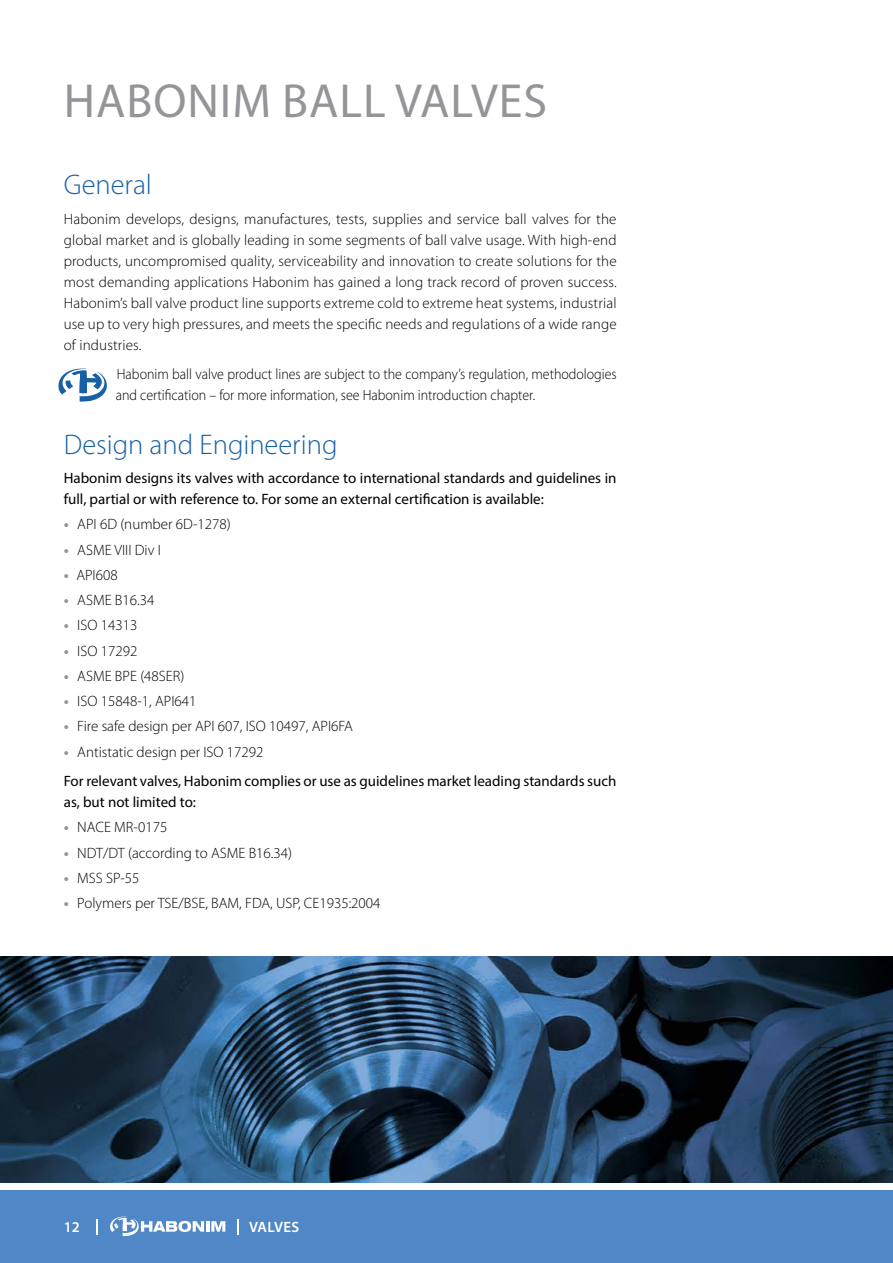
<style>
.page{position:relative;width:893px;height:1263px;background:#fff}
.page>*{position:absolute;margin:0;border:0;box-sizing:border-box;transform-origin:0 0}
.t1{font:48px "Myriad Pro";letter-spacing:.02em;color:#939598}
.t2{font:300 28.5px "Myriad Pro";color:#1962a6}
.t3{font:300 15px/21px "Myriad Pro";color:#000;text-align:justify}
.t4{font:15px/21px "Myriad Pro";color:#000}
.t5{font:300 15px/21px "Myriad Pro";color:#000;scale:.93 1}
.t6{font:600 15px "Myriad Pro";letter-spacing:.01em;color:#fff}
.s1{font-weight:700;color:#939598}
.s2{font-weight:300}
</style>
<div class="page">
<div style="left:0;top:1191px;width:893px;height:72px;background:#5087c7"></div>
<svg style="left:97px;top:1219px;width:1px;height:15px"></svg>
<svg style="left:110px;top:1216px;width:115px;height:21px"></svg>
<svg style="left:237px;top:1219px;width:1px;height:15px"></svg>
<img style="left:0;top:957px;width:880px;height:225px">
<svg style="left:58px;top:369px;width:49px;height:33px"></svg>
<img style="left:880px;top:957px;width:13px;height:225px">
<h1 class="t1" style="left:64px;top:72px;width:485px">HABONIM BALL VALVES</h1>
<h2 class="t2" style="left:64px;top:167px;width:90px">General</h2>
<p class="t3" style="left:64px;top:208px;width:554px">Habonim develops, designs, manufactures, tests, supplies and service ball valves for the global market and is globally leading in some segments of ball valve usage. With high-end products, uncompromised quality, serviceability and innovation to create solutions for the most demanding applications Habonim has gained a long track record of proven success.<br>Habonim’s ball valve product line supports extreme cold to extreme heat systems, industrial use up to very high pressures, and meets the specific needs and regulations of a wide range of industries.</p>
<p class="t5" style="left:116px;top:363px;width:540px">Habonim ball valve product lines are subject to the company’s regulation, methodologies and certification – for more information, see Habonim introduction chapter.</p>
<h2 class="t2" style="left:64px;top:427px;width:275px">Design and Engineering</h2>
<p class="t4" style="left:64px;top:467px;width:554px">Habonim designs its valves with accordance to international standards and guidelines in full, partial or with reference to. For some an external certification is available:</p>
<p class="t3" style="left:64px;top:514px;width:169px"><span class="s1">•</span> API 6D (number 6D-1278)</p>
<p class="t3" style="left:64px;top:539px;width:99px"><span class="s1">•</span> ASME VIII Div I</p>
<p class="t3" style="left:64px;top:564px;width:55px"><span class="s1">•</span> API608</p>
<p class="t3" style="left:64px;top:589px;width:92px"><span class="s1">•</span> ASME B16.34</p>
<p class="t3" style="left:64px;top:615px;width:75px"><span class="s1">•</span> ISO 14313</p>
<p class="t3" style="left:64px;top:640px;width:75px"><span class="s1">•</span> ISO 17292</p>
<p class="t3" style="left:64px;top:665px;width:122px"><span class="s1">•</span> ASME BPE (48SER)</p>
<p class="t3" style="left:64px;top:690px;width:134px"><span class="s1">•</span> ISO 15848-1, API641</p>
<p class="t3" style="left:64px;top:716px;width:291px"><span class="s1">•</span> Fire safe design per API 607, ISO 10497, API6FA</p>
<p class="t4" style="left:64px;top:736px;width:554px;line-height:29.5px"><span class="s1">•</span> <span class="s2">Antistatic design per ISO 17292<br></span>For relevant valves, Habonim complies or use as guidelines market leading standards such</p>
<p class="t4" style="left:64px;top:791px;width:134px">as, but not limited to:</p>
<p class="t3" style="left:64px;top:817px;width:105px"><span class="s1">•</span> NACE MR-0175</p>
<p class="t3" style="left:64px;top:842px;width:230px"><span class="s1">•</span> NDT/DT (according to ASME B16.34)</p>
<p class="t3" style="left:64px;top:867px;width:77px"><span class="s1">•</span> MSS SP-55</p>
<p class="t3" style="left:64px;top:892px;width:318px"><span class="s1">•</span> Polymers per TSE/BSE, BAM, FDA, USP, CE1935:2004</p>
<p class="t6" style="left:64px;top:1217px;width:18px">12</p>
<p class="t6" style="left:249px;top:1217px;width:52px">VALVES</p>
</div>
